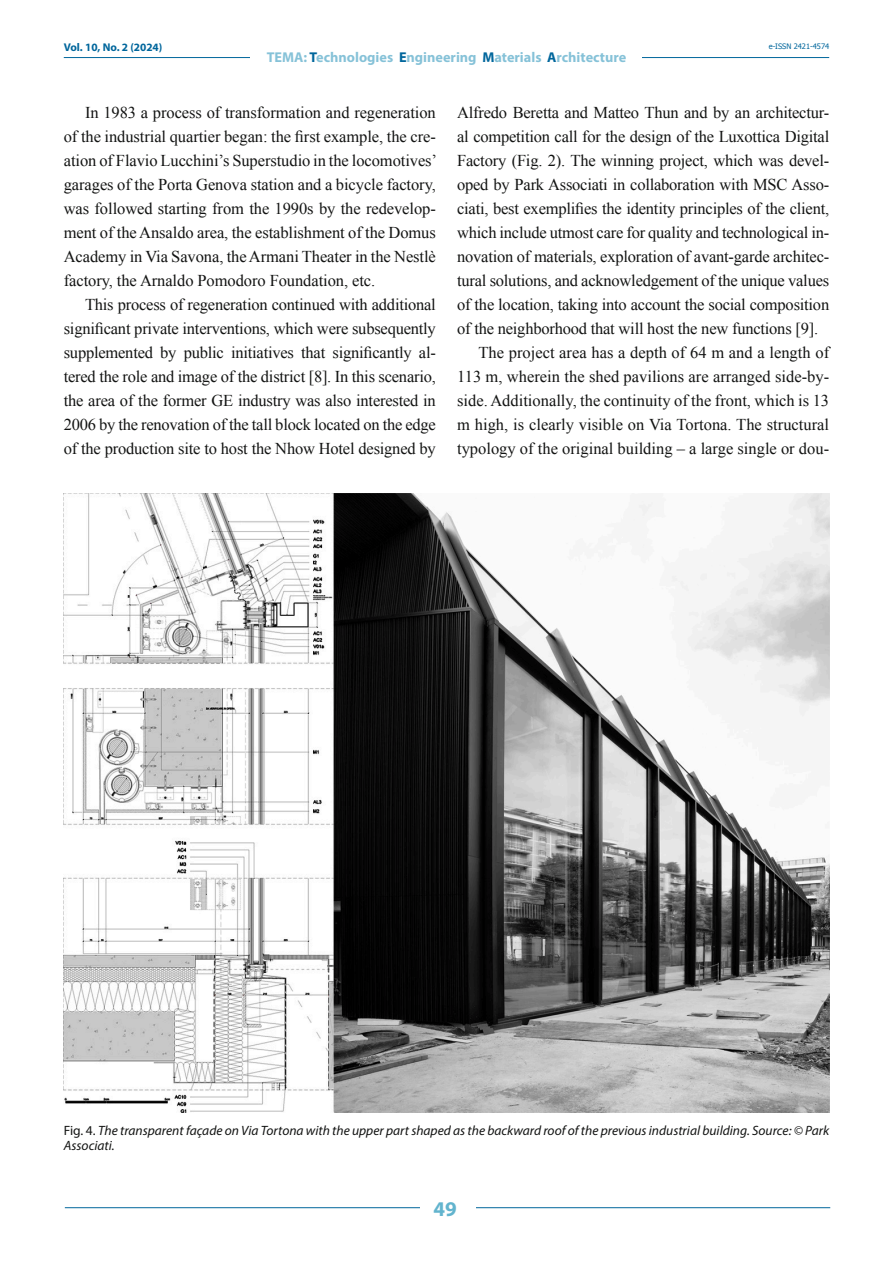
<style>
.page{position:relative;width:893px;height:1263px;background:#fff}
.page>*{position:absolute;margin:0;border:0;box-sizing:border-box;transform-origin:0 0}
.t1{font:700 21px "Myriad Pro";color:#62b4ce}
.TESTO{font:16.5px/24px "Times New Roman";letter-spacing:-.015em;color:#131413;text-align:justify}
.t2{font:700 14.25px "Myriad Pro";color:#86c2d8}
.DIDASCALIA{font:italic 13.5px/15px "Myriad Pro";color:#131413}
.t3{font:700 11.25px "Myriad Pro";color:#00669c}
.t4{font:7.5px "Tahoma";color:#00669c}
.s1{color:#00669c}
.s2{font-style:normal}
</style>
<div class="page">
<hr style="left:64px;top:57px;width:765px;height:1px;background:#00669c">
<div style="left:251px;top:48px;width:391px;height:17px;background:#fff"></div>
<hr style="left:65px;top:1207px;width:765px;height:1px;background:#00669c">
<div style="left:420px;top:1195px;width:55px;height:25px;background:#fff"></div>
<img style="left:64px;top:493px;width:765px;height:619px">
<p class="t3" style="left:64px;top:40px;width:100px">Vol. 10, No. 2 (2024)</p>
<p class="t2" style="left:267px;top:48px;width:361px">TEMA: <span class="s1">T</span>echnologies <span class="s1">E</span>ngineering <span class="s1">M</span>aterials <span class="s1">A</span>rchitecture</p>
<p class="t4" style="left:769px;top:41px;width:62px">e-ISSN 2421-4574</p>
<p class="TESTO" style="left:64px;top:100px;width:375px;text-indent:21px">In 1983 a process of transformation and regeneration of the industrial quartier began: the first example, the cre&shy;ation of Flavio Lucchini’s Superstudio in the locomotives’ garages of the Porta Genova station and a bicycle factory, was followed starting from the 1990s by the redevelop&shy;ment of the Ansaldo area, the establishment of the Domus Academy in Via Savona, the Armani Theater in the Nestlè factory, the Arnaldo Pomodoro Foundation, etc.</p>
<p class="TESTO" style="left:64px;top:292px;width:374px;text-indent:21px">This process of regeneration continued with additional significant private interventions, which were subsequently supplemented by public initiatives that significantly al&shy;tered the role and image of the district [8]. In this scenario, the area of the former GE industry was also interested in 2006 by the renovation of the tall block located on the edge of the production site to host the Nhow Hotel designed by</p>
<p class="TESTO" style="left:457px;top:100px;width:374px">Alfredo Beretta and Matteo Thun and by an architectur&shy;al competition call for the design of the Luxottica Digital Factory (Fig. 2). The winning project, which was devel&shy;oped by Park Associati in collaboration with MSC Asso&shy;ciati, best exemplifies the identity principles of the client, which include utmost care for quality and technological in&shy;novation of materials, exploration of avant-garde architec&shy;tural solutions, and acknowledgement of the unique values of the location, taking into account the social composition of the neighborhood that will host the new functions [9].</p>
<p class="TESTO" style="left:457px;top:340px;width:374px;text-indent:21px">The project area has a depth of 64 m and a length of 113 m, wherein the shed pavilions are arranged side-by&shy;side. Additionally, the continuity of the front, which is 13 m high, is clearly visible on Via Tortona. The structural typology of the original building – a large single or dou-</p>
<p class="DIDASCALIA" style="left:64px;top:1123px;width:767px"><span class="s2">Fig. 4.</span> The transparent façade on Via Tortona with the upper part shaped as the backward roof of the previous industrial building. Source: © Park<br>Associati.</p>
<p class="t1" style="left:434px;top:1195px;width:25px">49</p>
</div>
